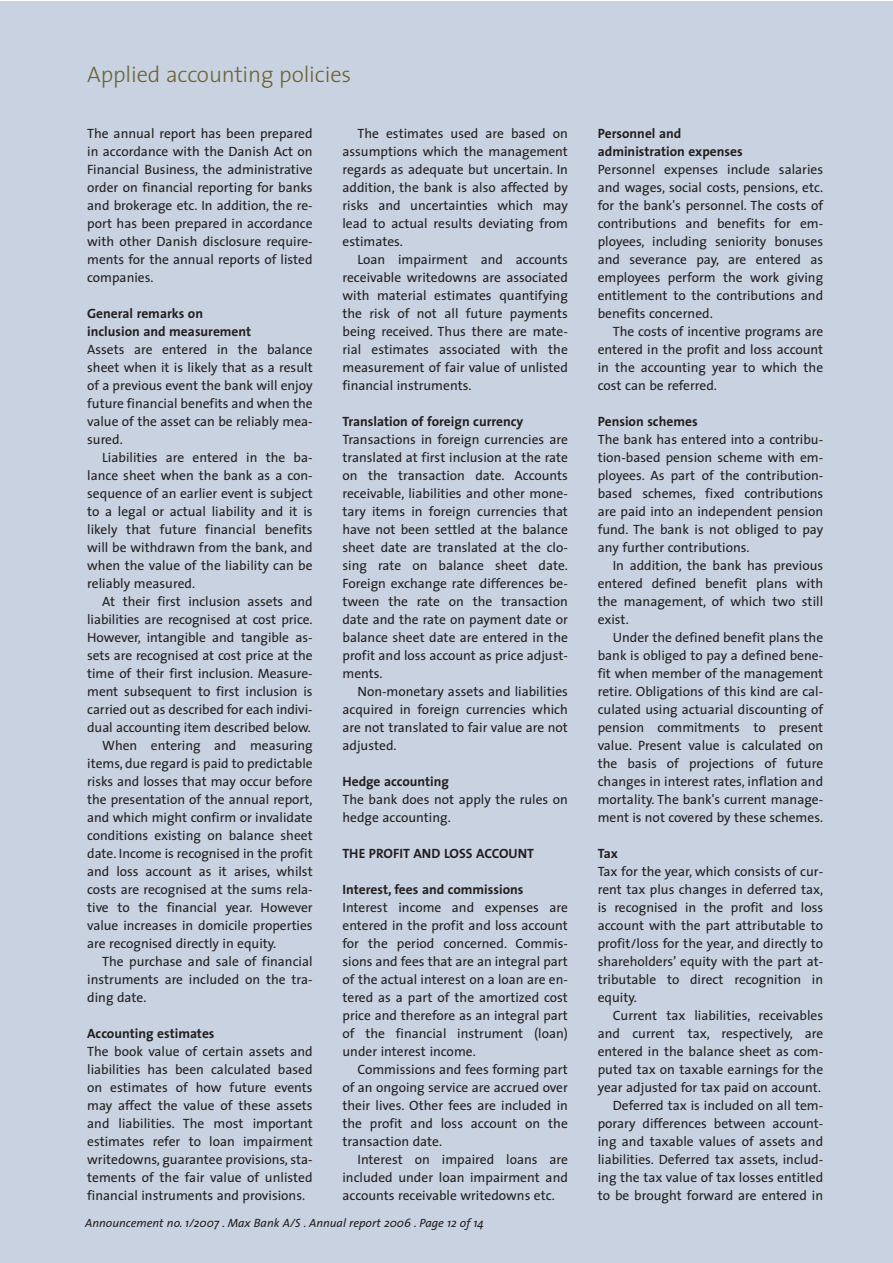
<style>
.page{position:relative;width:893px;height:1263px;background:#fff}
.page>*{position:absolute;margin:0;border:0;box-sizing:border-box;transform-origin:0 0}
.t1{font:300 22.5px "The Sans";letter-spacing:-.005em;color:#6c6235}
.t2{font:13.5px/18px "The Sans";color:#231f1f;text-align:justify}
.t3{font:700 13.5px/18px "The Sans";color:#231f1f}
.t4{font:italic 12px "The Sans";color:#231f1f}
</style>
<div class="page">
<div style="left:0;top:2px;width:892px;height:1261px;background:#c8d2e0"></div>
<h1 class="t1" style="left:87px;top:66px;width:265px">Applied accounting policies</h1>
<p class="t2" style="left:87px;top:125px;width:227px">The annual report has been prepared in accordance with the Danish Act on Financial Business, the administrative order on financial reporting for banks and brokerage etc. In addition, the re&shy;port has been prepared in accordance with other Danish disclosure require&shy;ments for the annual reports of listed companies.</p>
<p class="t3" style="left:87px;top:305px;width:166px">General remarks on inclusion and measurement</p>
<p class="t2" style="left:87px;top:341px;width:227px">Assets are entered in the balance sheet when it is likely that as a result of a previous event the bank will enjoy future financial benefits and when the value of the asset can be reliably mea&shy;sured.</p>
<p class="t2" style="left:87px;top:449px;width:227px;text-indent:15px">Liabilities are entered in the ba&shy;lance sheet when the bank as a con&shy;sequence of an earlier event is subject to a legal or actual liability and it is likely that future financial benefits will be withdrawn from the bank, and when the value of the liability can be reliably measured.</p>
<p class="t2" style="left:102px;top:593px;width:212px">At their first inclusion assets and</p>
<p class="t2" style="left:87px;top:611px;width:227px">liabilities are recognised at cost price.</p>
<p class="t2" style="left:87px;top:629px;width:227px">However, intangible and tangible as-</p>
<p class="t2" style="left:87px;top:647px;width:227px">sets are recognised at cost price at the</p>
<p class="t2" style="left:87px;top:665px;width:227px">time of their first inclusion. Measure-</p>
<p class="t2" style="left:87px;top:683px;width:227px">ment subsequent to first inclusion is</p>
<p class="t2" style="left:87px;top:701px;width:227px">carried out as described for each indivi-</p>
<p class="t2" style="left:87px;top:719px;width:225px">dual accounting item described below.</p>
<p class="t2" style="left:102px;top:737px;width:212px">When entering and measuring</p>
<p class="t2" style="left:87px;top:755px;width:227px">items, due regard is paid to predictable</p>
<p class="t2" style="left:87px;top:773px;width:227px">risks and losses that may occur before</p>
<p class="t2" style="left:87px;top:791px;width:227px">the presentation of the annual report,</p>
<p class="t2" style="left:87px;top:809px;width:227px">and which might confirm or invalidate</p>
<p class="t2" style="left:87px;top:827px;width:227px">conditions existing on balance sheet</p>
<p class="t2" style="left:87px;top:845px;width:227px">date. Income is recognised in the profit</p>
<p class="t2" style="left:87px;top:863px;width:227px">and loss account as it arises, whilst</p>
<p class="t2" style="left:87px;top:881px;width:227px">costs are recognised at the sums rela-</p>
<p class="t2" style="left:87px;top:899px;width:227px">tive to the financial year. However</p>
<p class="t2" style="left:87px;top:917px;width:227px">value increases in domicile properties</p>
<p class="t2" style="left:87px;top:935px;width:190px">are recognised directly in equity.</p>
<p class="t2" style="left:102px;top:953px;width:212px">The purchase and sale of financial</p>
<p class="t2" style="left:87px;top:971px;width:227px">instruments are included on the tra-</p>
<p class="t2" style="left:87px;top:989px;width:61px">ding date.</p>
<p class="t3" style="left:87px;top:1025px;width:129px">Accounting estimates</p>
<p class="t2" style="left:87px;top:1043px;width:227px">The book value of certain assets and liabilities has been calculated based on estimates of how future events may affect the value of these assets and liabilities. The most important estimates refer to loan impairment writedowns, guarantee provisions, sta&shy;tements of the fair value of unlisted financial instruments and provisions.</p>
<p class="t2" style="left:342px;top:125px;width:227px;text-indent:15px">The estimates used are based on assumptions which the management regards as adequate but uncertain. In addition, the bank is also affected by risks and uncertainties which may lead to actual results deviating from estimates.</p>
<p class="t2" style="left:342px;top:251px;width:227px;text-indent:15px">Loan impairment and accounts receivable writedowns are associated with material estimates quantifying the risk of not all future payments being received. Thus there are mate&shy;rial estimates associated with the measurement of fair value of unlisted financial instruments.</p>
<p class="t3" style="left:342px;top:413px;width:182px">Translation of foreign currency</p>
<p class="t2" style="left:342px;top:431px;width:227px">Transactions in foreign currencies are translated at first inclusion at the rate on the transaction date. Accounts receivable, liabilities and other mone&shy;tary items in foreign currencies that have not been settled at the balance sheet date are translated at the clo&shy;sing rate on balance sheet date.<br>Foreign exchange rate differences be&shy;tween the rate on the transaction date and the rate on payment date or balance sheet date are entered in the profit and loss account as price adjust&shy;ments.</p>
<p class="t2" style="left:342px;top:683px;width:227px;text-indent:15px">Non-monetary assets and liabilities acquired in foreign currencies which are not translated to fair value are not adjusted.</p>
<p class="t3" style="left:342px;top:773px;width:108px">Hedge accounting</p>
<p class="t2" style="left:342px;top:791px;width:227px">The bank does not apply the rules on hedge accounting.</p>
<p class="t3" style="left:342px;top:845px;width:193px">THE PROFIT AND LOSS ACCOUNT</p>
<p class="t3" style="left:342px;top:881px;width:182px">Interest, fees and commissions</p>
<p class="t2" style="left:342px;top:899px;width:227px">Interest income and expenses are entered in the profit and loss account for the period concerned. Commis&shy;sions and fees that are an integral part of the actual interest on a loan are en&shy;tered as a part of the amortized cost price and therefore as an integral part of the financial instrument (loan) under interest income.</p>
<p class="t2" style="left:342px;top:1061px;width:227px;text-indent:15px">Commissions and fees forming part of an ongoing service are accrued over their lives. Other fees are included in the profit and loss account on the transaction date.</p>
<p class="t2" style="left:342px;top:1151px;width:227px;text-indent:15px">Interest on impaired loans are included under loan impairment and accounts receivable writedowns etc.</p>
<p class="t4" style="left:85px;top:1218px;width:400px">Announcement no. 1/2007 . Max Bank A/S . Annual report 2006 . Page 12 of 14</p>
<p class="t3" style="left:597px;top:125px;width:146px">Personnel and administration expenses</p>
<p class="t2" style="left:597px;top:161px;width:227px">Personnel expenses include salaries and wages, social costs, pensions, etc. for the bank's personnel. The costs of contributions and benefits for em&shy;ployees, including seniority bonuses and severance pay, are entered as employees perform the work giving entitlement to the contributions and benefits concerned.</p>
<p class="t2" style="left:597px;top:323px;width:227px;text-indent:15px">The costs of incentive programs are entered in the profit and loss account in the accounting year to which the cost can be referred.</p>
<p class="t3" style="left:597px;top:413px;width:101px">Pension schemes</p>
<p class="t2" style="left:597px;top:431px;width:227px">The bank has entered into a contribu&shy;tion-based pension scheme with em&shy;ployees. As part of the contribution&shy;based schemes, fixed contributions are paid into an independent pension fund. The bank is not obliged to pay any further contributions.</p>
<p class="t2" style="left:597px;top:557px;width:227px;text-indent:15px">In addition, the bank has previous entered defined benefit plans with the management, of which two still exist.</p>
<p class="t2" style="left:597px;top:629px;width:227px;text-indent:15px">Under the defined benefit plans the bank is obliged to pay a defined bene&shy;fit when member of the management retire. Obligations of this kind are cal&shy;culated using actuarial discounting of pension commitments to present value. Present value is calculated on the basis of projections of future changes in interest rates, inflation and mortality. The bank's current manage&shy;ment is not covered by these schemes.</p>
<p class="t3" style="left:597px;top:845px;width:22px">Tax</p>
<p class="t2" style="left:597px;top:863px;width:227px">Tax for the year, which consists of cur&shy;rent tax plus changes in deferred tax, is recognised in the profit and loss account with the part attributable to profit/loss for the year, and directly to shareholders’ equity with the part at&shy;tributable to direct recognition in equity.</p>
<p class="t2" style="left:597px;top:1007px;width:227px;text-align:right">Current tax liabilities, receivables and current tax, respectively, are entered in the balance sheet as com&shy;puted tax on taxable earnings for the year adjusted for tax paid on account.<br>Deferred tax is included on all tem&shy;porary differences between account&shy;ing and taxable values of assets and liabilities. Deferred tax assets, includ&shy;ing the tax value of tax losses entitled to be brought forward are entered in</p>
</div>
